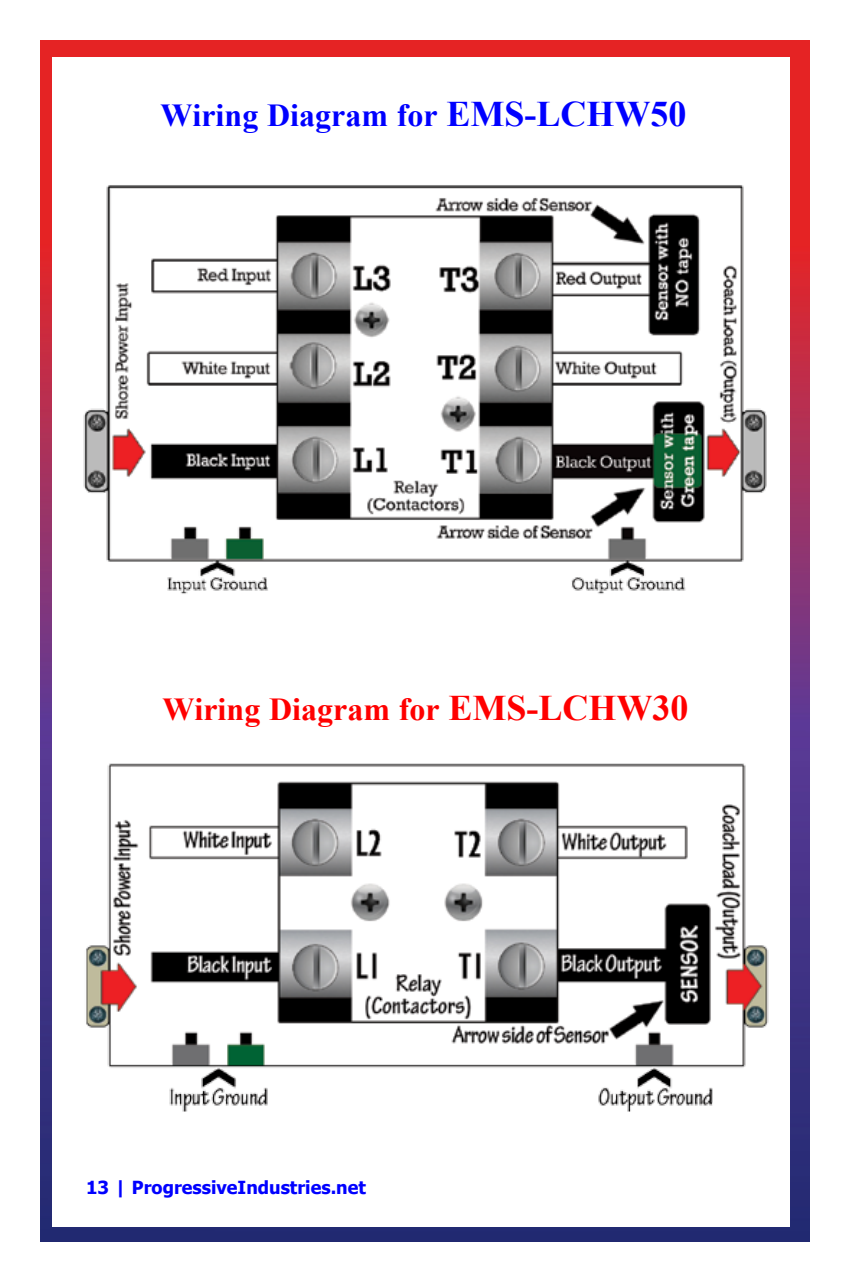
<style>
.page{position:relative;width:846px;height:1278px;background:#fff}
.page>*{position:absolute;margin:0;border:0;box-sizing:border-box;transform-origin:0 0}
.t1{font:700 32px "Times New Roman";color:#00f}
.t2{font:700 32px "Times New Roman";color:#f00}
.t3{font:700 18px "Tahoma";color:#00f}
.s1{font-size:36px}
</style>
<div class="page">
<img style="left:41px;top:41px;width:769px;height:1201px">
<div style="left:52px;top:57px;width:738px;height:1170px;background:#fff"></div>
<img style="left:86px;top:763px;width:683px;height:348px">
<img style="left:83px;top:185px;width:684px;height:409px">
<h1 class="t1" style="left:161px;top:94px;width:527px">Wiring Diagram for <span class="s1">EMS-LCHW50</span></h1>
<h1 class="t2" style="left:163px;top:688px;width:527px">Wiring Diagram for <span class="s1">EMS-LCHW30</span></h1>
<p class="t3" style="left:86px;top:1175px;width:282px">13 | ProgressiveIndustries.net</p>
</div>
